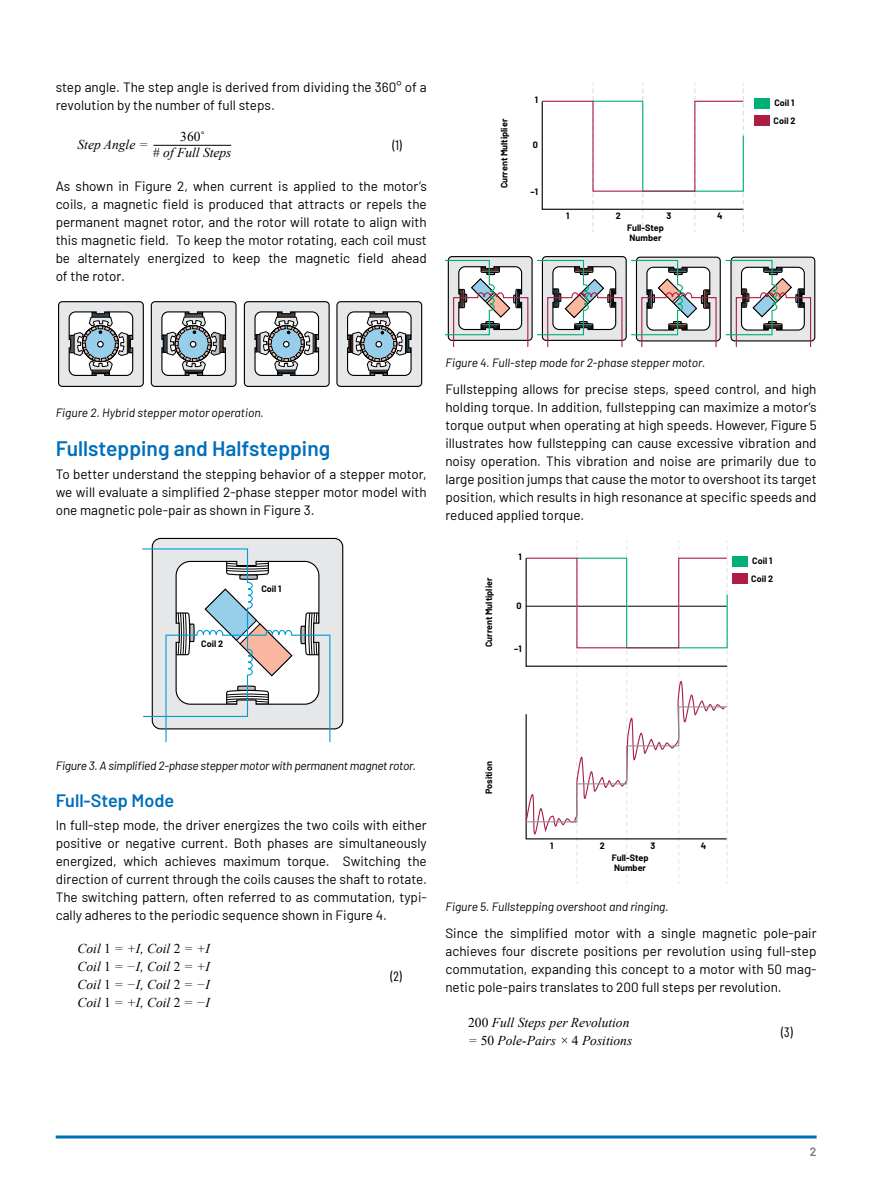
<style>
.page{position:relative;width:891px;height:1188px;background:#fff}
.page>*{position:absolute;margin:0;border:0;box-sizing:border-box;transform-origin:0 0}
.t1{font:600 21px "Barlow";color:#006fb9}
.t2{font:600 18px "Barlow";color:#006fb9}
.t3{font:13.5px/18px "Barlow";color:#000;text-align:justify}
.t4{font:italic 13.5px/18px "Times New Roman";color:#010101;text-align:center}
.t5{font:13.5px "Barlow Condensed";color:#000}
.t6{font:italic 12px "Barlow";letter-spacing:-.005em;color:#000}
.t7{font:600 12px "Barlow";color:#77787b}
.t8{font:700 9px/18.1px "Barlow";color:#000}
.s1{font-style:normal}
</style>
<div class="page">
<hr style="left:56px;top:1136px;width:761px;height:3px;background:#006fb9">
<hr style="left:153px;top:145px;width:78px;height:1px;background:#010101">
<svg style="left:58px;top:301px;width:86px;height:86px"></svg>
<svg style="left:150px;top:301px;width:87px;height:86px"></svg>
<svg style="left:243px;top:301px;width:87px;height:86px"></svg>
<svg style="left:336px;top:301px;width:87px;height:86px"></svg>
<svg style="left:142px;top:537px;width:202px;height:205px"></svg>
<div style="left:754px;top:98px;width:16px;height:11px;background:#00b076"></div>
<div style="left:754px;top:116px;width:16px;height:10px;background:#ae1e44"></div>
<svg style="left:541px;top:83px;width:203px;height:149px"></svg>
<svg style="left:445px;top:256px;width:371px;height:91px"></svg>
<div style="left:732px;top:556px;width:16px;height:11px;background:#00b076"></div>
<div style="left:732px;top:573px;width:16px;height:11px;background:#ae1e44"></div>
<svg style="left:525px;top:540px;width:203px;height:344px"></svg>
<p class="t3" style="left:56px;top:77px;width:373px">step angle. The step angle is derived from dividing the 360° of a revolution by the number of full steps.</p>
<p class="t4" style="left:78px;top:136px;width:72px">Step Angle =</p>
<p class="t5" style="left:393px;top:135px;width:11px">(1)</p>
<p class="t4" style="left:153px;top:128px;width:80px;line-height:16.2px"><span class="s1">360˚<br>#</span> of Full Steps</p>
<p class="t3" style="left:56px;top:176px;width:373px">As shown in Figure 2, when current is applied to the motor’s coils, a magnetic field is produced that attracts or repels the permanent magnet rotor, and the rotor will rotate to align with this magnetic field. To keep the motor rotating, each coil must be alternately energized to keep the magnetic field ahead of the rotor.</p>
<p class="t8" style="left:495px;top:188px;width:71px;rotate:-90deg">Current Multiplier</p>
<p class="t8" style="left:535px;top:90px;width:5px">1</p>
<p class="t8" style="left:533px;top:135px;width:7px">0</p>
<p class="t8" style="left:530px;top:182px;width:9px">–1</p>
<p class="t8" style="left:566px;top:206px;width:5px">1</p>
<p class="t8" style="left:616px;top:206px;width:7px">2</p>
<p class="t8" style="left:667px;top:206px;width:6px">3</p>
<p class="t8" style="left:717px;top:206px;width:7px">4</p>
<p class="t8" style="left:627px;top:222px;width:38px;line-height:9.9px">Full-Step<br>Number</p>
<p class="t8" style="left:774px;top:93px;width:23px">Coil 1<br>Coil 2</p>
<p class="t6" style="left:56px;top:404px;width:210px">Figure 2. Hybrid stepper motor operation.</p>
<h1 class="t1" style="left:56px;top:433px;width:276px">Fullstepping and Halfstepping</h1>
<p class="t3" style="left:56px;top:464px;width:373px">To better understand the stepping behavior of a stepper motor, we will evaluate a simplified 2-phase stepper motor model with one magnetic pole-pair as shown in Figure 3.</p>
<p class="t8" style="left:201px;top:634px;width:23px">Coil 2</p>
<p class="t8" style="left:262px;top:579px;width:21px">Coil 1</p>
<p class="t6" style="left:445px;top:354px;width:261px">Figure 4. Full-step mode for 2-phase stepper motor.</p>
<p class="t3" style="left:445px;top:380px;width:373px">Fullstepping allows for precise steps, speed control, and high holding torque. In addition, fullstepping can maximize a motor’s torque output when operating at high speeds. However, Figure 5 illustrates how fullstepping can cause excessive vibration and noisy operation. This vibration and noise are primarily due to large position jumps that cause the motor to overshoot its target position, which results in high resonance at specific speeds and reduced applied torque.</p>
<p class="t8" style="left:479px;top:647px;width:71px;rotate:-90deg">Current Multiplier</p>
<p class="t8" style="left:519px;top:547px;width:5px">1</p>
<p class="t8" style="left:517px;top:596px;width:7px">0</p>
<p class="t8" style="left:514px;top:639px;width:9px">–1</p>
<p class="t8" style="left:751px;top:551px;width:23px">Coil 1<br>Coil 2</p>
<p class="t6" style="left:56px;top:757px;width:362px">Figure 3. A simplified 2-phase stepper motor with permanent magnet rotor.</p>
<h2 class="t2" style="left:56px;top:787px;width:120px">Full-Step Mode</h2>
<p class="t3" style="left:56px;top:815px;width:373px">In full-step mode, the driver energizes the two coils with either positive or negative current. Both phases are simultaneously energized, which achieves maximum torque. Switching the direction of current through the coils causes the shaft to rotate.<br>The switching pattern, often referred to as commutation, typi&shy;cally adheres to the periodic sequence shown in Figure 4.</p>
<p class="t4" style="left:78px;top:939px;width:134px;text-align:justify">Coil <span class="s1">1</span> = +I, Coil <span class="s1">2</span> = +I Coil <span class="s1">1</span> = −I, Coil <span class="s1">2</span> = +I Coil <span class="s1">1</span> = −I, Coil <span class="s1">2</span> = −I Coil <span class="s1">1</span> = +I, Coil <span class="s1">2</span> = −I</p>
<p class="t5" style="left:391px;top:967px;width:13px">(2)</p>
<p class="t8" style="left:479px;top:794px;width:34px;rotate:-90deg">Position</p>
<p class="t8" style="left:550px;top:836px;width:5px">1</p>
<p class="t8" style="left:600px;top:836px;width:7px">2</p>
<p class="t8" style="left:651px;top:836px;width:6px">3</p>
<p class="t8" style="left:701px;top:836px;width:7px">4</p>
<p class="t8" style="left:612px;top:852px;width:38px;line-height:9.9px">Full-Step<br>Number</p>
<p class="t6" style="left:445px;top:898px;width:225px">Figure 5. Fullstepping overshoot and ringing.</p>
<p class="t3" style="left:445px;top:923px;width:373px">Since the simplified motor with a single magnetic pole-pair achieves four discrete positions per revolution using full-step commutation, expanding this concept to a motor with 50 mag&shy;netic pole-pairs translates to 200 full steps per revolution.</p>
<p class="t5" style="left:781px;top:1023px;width:13px">(3)</p>
<p class="t4" style="left:468px;top:1014px;width:166px;text-align:left"><span class="s1">200</span> Full Steps per Revolution = <span class="s1">50</span> Pole-Pairs × <span class="s1">4</span> Positions</p>
<p class="t7" style="left:810px;top:1143px;width:8px">2</p>
</div>
